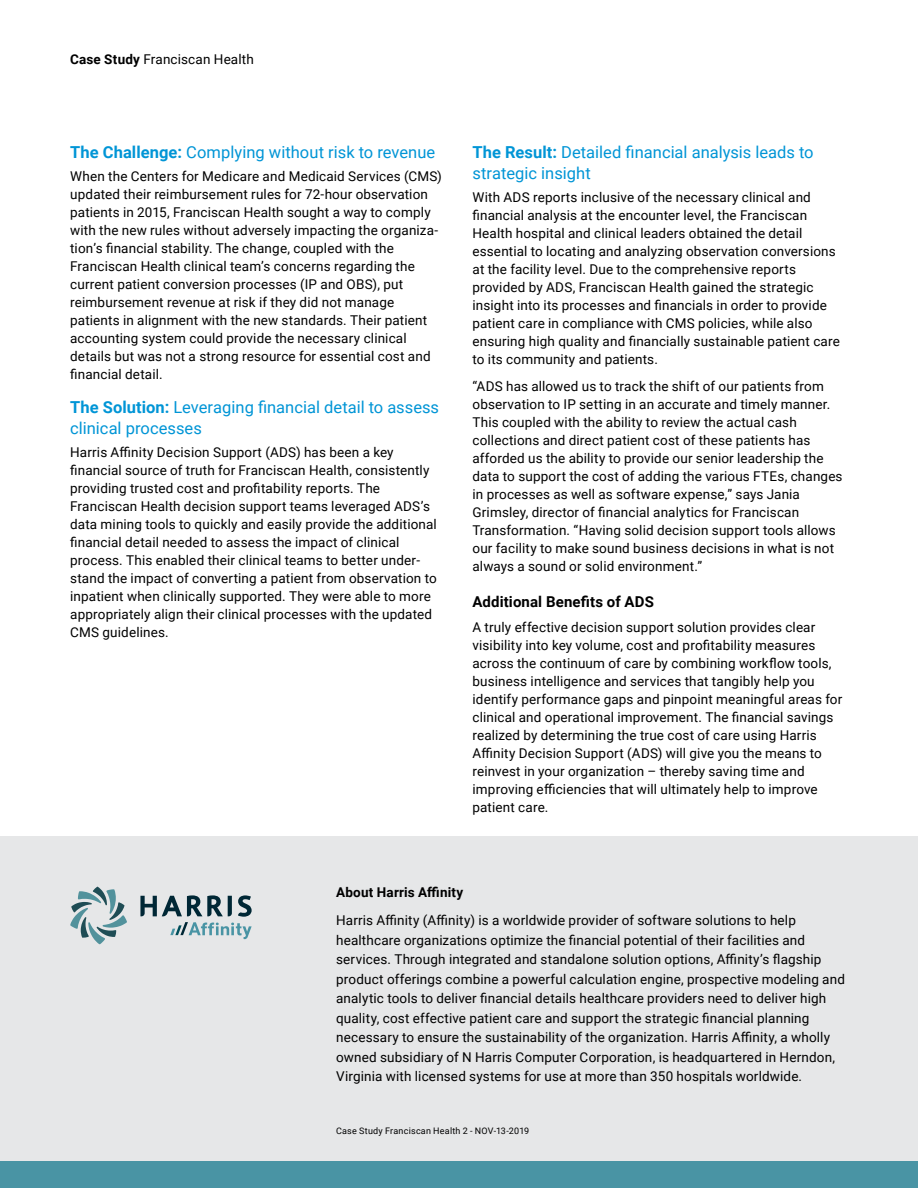
<style>
.page{position:relative;width:918px;height:1188px;background:#fff}
.page>*{position:absolute;margin:0;border:0;box-sizing:border-box;transform-origin:0 0}
.t1{font:16.5px/21px "Roboto";color:#0095d6}
.t2{font:700 15px "Roboto";letter-spacing:.01em;color:#000}
.t3{font:13.5px/18px "Roboto";letter-spacing:.01em;color:#000}
.t4{font:700 13.5px "Roboto";letter-spacing:.015em;color:#000}
.t5{font:9px "Roboto";letter-spacing:.025em;color:#000}
.s1{font-weight:700}
</style>
<div class="page">
<div style="left:0;top:836px;width:918px;height:352px;background:#e6e7e8"></div>
<div style="left:0;top:1161px;width:918px;height:27px;background:#4994a4"></div>
<svg style="left:70px;top:887px;width:57px;height:57px"></svg>
<svg style="left:140px;top:895px;width:112px;height:44px"></svg>
<p class="t3" style="left:70px;top:50px;width:185px"><span class="s1">Case Study</span> Franciscan Health</p>
<p class="t1" style="left:70px;top:141px;width:367px"><span class="s1">The Challenge:</span> Complying without risk to revenue</p>
<p class="t3" style="left:70px;top:166px;width:373px">When the Centers for Medicare and Medicaid Services (CMS) updated their reimbursement rules for 72-hour observation patients in 2015, Franciscan Health sought a way to comply with the new rules without adversely impacting the organiza&shy;tion’s financial stability. The change, coupled with the Franciscan Health clinical team’s concerns regarding the current patient conversion processes (IP and OBS), put reimbursement revenue at risk if they did not manage patients in alignment with the new standards. Their patient accounting system could provide the necessary clinical details but was not a strong resource for essential cost and financial detail.</p>
<p class="t1" style="left:70px;top:396px;width:370px"><span class="s1">The Solution:</span> Leveraging financial detail to assess clinical processes</p>
<p class="t3" style="left:70px;top:442px;width:368px">Harris Affinity Decision Support (ADS) has been a key financial source of truth for Franciscan Health, consistently providing trusted cost and profitability reports. The Franciscan Health decision support teams leveraged ADS’s data mining tools to quickly and easily provide the additional financial detail needed to assess the impact of clinical process. This enabled their clinical teams to better under&shy;stand the impact of converting a patient from observation to inpatient when clinically supported. They were able to more appropriately align their clinical processes with the updated CMS guidelines.</p>
<p class="t1" style="left:472px;top:141px;width:343px"><span class="s1">The Result:</span> Detailed financial analysis leads to strategic insight</p>
<p class="t3" style="left:472px;top:187px;width:369px">With ADS reports inclusive of the necessary clinical and financial analysis at the encounter level, the Franciscan Health hospital and clinical leaders obtained the detail essential to locating and analyzing observation conversions at the facility level. Due to the comprehensive reports provided by ADS, Franciscan Health gained the strategic insight into its processes and financials in order to provide patient care in compliance with CMS policies, while also ensuring high quality and financially sustainable patient care to its community and patients.</p>
<p class="t3" style="left:472px;top:376px;width:372px">“ADS has allowed us to track the shift of our patients from observation to IP setting in an accurate and timely manner.<br>This coupled with the ability to review the actual cash collections and direct patient cost of these patients has afforded us the ability to provide our senior leadership the data to support the cost of adding the various FTEs, changes in processes as well as software expense,” says Jania Grimsley, director of financial analytics for Franciscan Transformation. “Having solid decision support tools allows our facility to make sound business decisions in what is not always a sound or solid environment.”</p>
<p class="t2" style="left:472px;top:592px;width:183px">Additional Benefits of ADS</p>
<p class="t3" style="left:472px;top:618px;width:371px">A truly effective decision support solution provides clear visibility into key volume, cost and profitability measures across the continuum of care by combining workflow tools, business intelligence and services that tangibly help you identify performance gaps and pinpoint meaningful areas for clinical and operational improvement. The financial savings realized by determining the true cost of care using Harris Affinity Decision Support (ADS) will give you the means to reinvest in your organization – thereby saving time and improving efficiencies that will ultimately help to improve patient care.</p>
<p class="t4" style="left:336px;top:883px;width:129px">About Harris Affinity</p>
<p class="t3" style="left:336px;top:910px;width:510px;line-height:19.5px">Harris Affinity (Affinity) is a worldwide provider of software solutions to help healthcare organizations optimize the financial potential of their facilities and services. Through integrated and standalone solution options, Affinity’s flagship product offerings combine a powerful calculation engine, prospective modeling and analytic tools to deliver financial details healthcare providers need to deliver high quality, cost effective patient care and support the strategic financial planning necessary to ensure the sustainability of the organization. Harris Affinity, a wholly owned subsidiary of N Harris Computer Corporation, is headquartered in Herndon, Virginia with licensed systems for use at more than 350 hospitals worldwide.</p>
<p class="t5" style="left:336px;top:1124px;width:195px">Case Study Franciscan Health 2 - NOV-13-2019</p>
</div>
